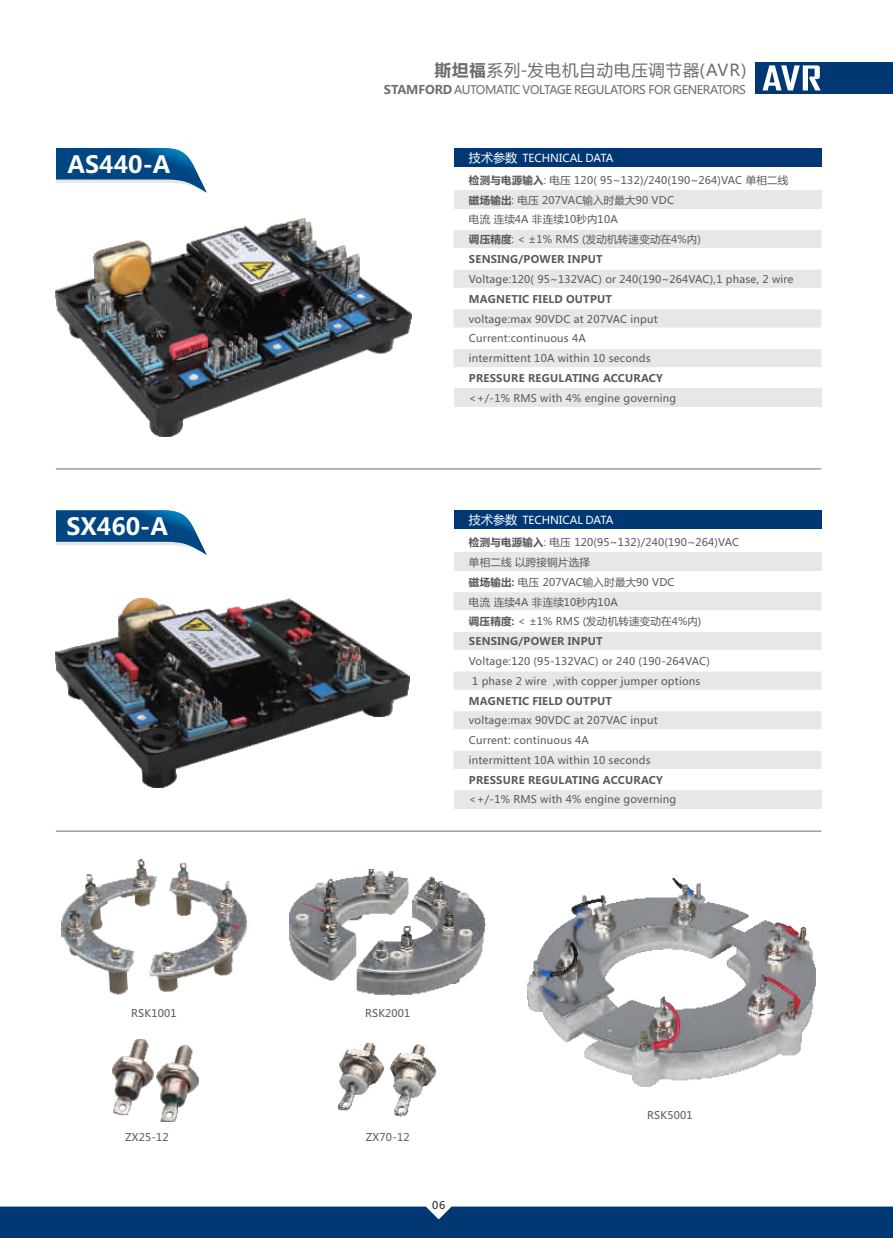
<style>
.page{position:relative;width:893px;height:1238px;background:#fff}
.page>*{position:absolute;margin:0;border:0;box-sizing:border-box;transform-origin:0 0}
.t1{font:700 23.4px "Microsoft Ya Hei";color:#fff}
.t2{font:16.35px "Microsoft Ya Hei";letter-spacing:.06em;color:#6c6d70}
.t3{font:11.7px "Microsoft Ya Hei";letter-spacing:-.035em;color:#6c6d70}
.t4{font:10.95px "Microsoft Ya Hei";color:#fff}
.t5{font:10.5px/19.8px "Microsoft Ya Hei";letter-spacing:.02em;color:#57585a}
.t6{font:700 10.5px "Microsoft Ya Hei";letter-spacing:.02em;color:#57585a}
.t7{font:10.5px "Microsoft Ya Hei";color:#231f20}
.s1{font-weight:700}
.s2{font-weight:700;font-size:12px}
.s3{font-size:12.15px}
</style>
<div class="page">
<div style="left:454px;top:552px;width:367px;height:18px;background:#e6e7e9"></div>
<div style="left:454px;top:592px;width:367px;height:18px;background:#e6e7e9"></div>
<div style="left:454px;top:632px;width:367px;height:18px;background:#e6e7e9"></div>
<div style="left:454px;top:671px;width:367px;height:18px;background:#e6e7e9"></div>
<div style="left:454px;top:711px;width:367px;height:18px;background:#e6e7e9"></div>
<div style="left:454px;top:750px;width:367px;height:19px;background:#e6e7e9"></div>
<div style="left:454px;top:790px;width:367px;height:18px;background:#e6e7e9"></div>
<div style="left:454px;top:510px;width:367px;height:19px;background:#013874"></div>
<div style="left:454px;top:190px;width:367px;height:18px;background:#e6e7e9"></div>
<div style="left:454px;top:230px;width:367px;height:18px;background:#e6e7e9"></div>
<div style="left:454px;top:270px;width:367px;height:18px;background:#e6e7e9"></div>
<div style="left:454px;top:309px;width:367px;height:18px;background:#e6e7e9"></div>
<div style="left:454px;top:349px;width:367px;height:18px;background:#e6e7e9"></div>
<div style="left:454px;top:389px;width:367px;height:18px;background:#e6e7e9"></div>
<svg style="left:56px;top:510px;width:151px;height:45px"></svg>
<hr style="left:56px;top:830px;width:765px;height:1px;background:#6c6d70">
<img style="left:56px;top:598px;width:353px;height:189px">
<img style="left:60px;top:859px;width:190px;height:136px">
<img style="left:290px;top:869px;width:195px;height:126px">
<img style="left:112px;top:1039px;width:86px;height:82px">
<img style="left:339px;top:1043px;width:97px;height:73px">
<div style="left:454px;top:148px;width:367px;height:19px;background:#013874"></div>
<svg style="left:56px;top:148px;width:151px;height:45px"></svg>
<img style="left:56px;top:218px;width:356px;height:219px">
<img style="left:528px;top:878px;width:288px;height:209px">
<hr style="left:56px;top:468px;width:765px;height:1px;background:#6c6d70">
<div style="left:755px;top:62px;width:138px;height:32px;background:#013874"></div>
<div style="left:0;top:1206px;width:893px;height:31px;background:#013874"></div>
<svg style="left:762px;top:65px;width:59px;height:25px"></svg>
<h1 class="t1" style="left:68px;top:154px;width:105px">AS440-A</h1>
<h2 class="t2" style="left:435px;top:63px;width:313px"><span class="s1">斯坦福</span>系列-发电机自动电压调节器(AVR)</h2>
<p class="t3" style="left:384px;top:84px;width:364px"><span class="s2">STAMFORD</span> AUTOMATIC VOLTAGE REGULATORS FOR GENERATORS</p>
<p class="t4" style="left:469px;top:153px;width:146px"><span class="s3">技术参数</span> TECHNICAL DATA</p>
<p class="t5" style="left:469px;top:171px;width:321px"><span class="s1">检测与电源输入</span>: 电压 120( 95~132)/240(190~264)VAC 单相二线<span class="s1">磁场输出</span>: 电压 207VAC输入时最大90 VDC<br>电流连续4A 非连续10秒内10A<br><span class="s1">调压精度</span>: &lt; ±1% RMS (发动机转速变动在4%内)<br><span class="s1">SENSING/POWER INPUT</span></p>
<p class="t5" style="left:469px;top:270px;width:326px">Voltage:120( 95~132VAC) or 240(190~264VAC),1 phase, 2 wire</p>
<p class="t6" style="left:469px;top:294px;width:145px">MAGNETIC FIELD OUTPUT</p>
<p class="t5" style="left:469px;top:310px;width:190px">voltage:max 90VDC at 207VAC input<br>Current:continuous 4A<br>intermittent 10A within 10 seconds</p>
<p class="t6" style="left:469px;top:373px;width:196px">PRESSURE REGULATING ACCURACY</p>
<p class="t5" style="left:469px;top:389px;width:209px">&lt;+/-1% RMS with 4% engine governing</p>
<h1 class="t1" style="left:66px;top:515px;width:103px">SX460-A</h1>
<p class="t4" style="left:469px;top:515px;width:146px"><span class="s3">技术参数</span> TECHNICAL DATA</p>
<p class="t5" style="left:469px;top:533px;width:272px"><span class="s1">检测与电源输入</span>电压 120(95~132)/240(190~264)VAC单相二线以跨接铜片选择<br><span class="s1">磁场输出:</span> 电压 207VAC输入时最大90 VDC<br>电流连续4A 非连续10秒内10A<br><span class="s1">调压精度:</span> &lt; ±1% RMS (发动机转速变动在4%内)<br><span class="s1">SENSING/POWER INPUT</span></p>
<p class="t5" style="left:472px;top:652px;width:239px;text-indent:-3px">Voltage:120 (95-132VAC) or 240 (190-264VAC)<br>1 phase 2 wire ,with copper jumper options</p>
<p class="t6" style="left:469px;top:696px;width:145px">MAGNETIC FIELD OUTPUT</p>
<p class="t5" style="left:469px;top:711px;width:190px">voltage:max 90VDC at 207VAC input<br>Current: continuous 4A<br>intermittent 10A within 10 seconds</p>
<p class="t6" style="left:469px;top:775px;width:196px">PRESSURE REGULATING ACCURACY</p>
<p class="t5" style="left:469px;top:790px;width:209px">&lt;+/-1% RMS with 4% engine governing</p>
<p class="t5" style="left:544px;top:533px;width:4px">:</p>
<p class="t5" style="left:131px;top:1003px;width:47px">RSK1001</p>
<p class="t5" style="left:365px;top:1003px;width:47px">RSK2001</p>
<p class="t5" style="left:125px;top:1127px;width:45px">ZX25-12</p>
<p class="t5" style="left:366px;top:1127px;width:45px">ZX70-12</p>
<p class="t7" style="left:432px;top:1200px;width:14px">06</p>
<p class="t5" style="left:647px;top:1106px;width:47px">RSK5001</p>
</div>
